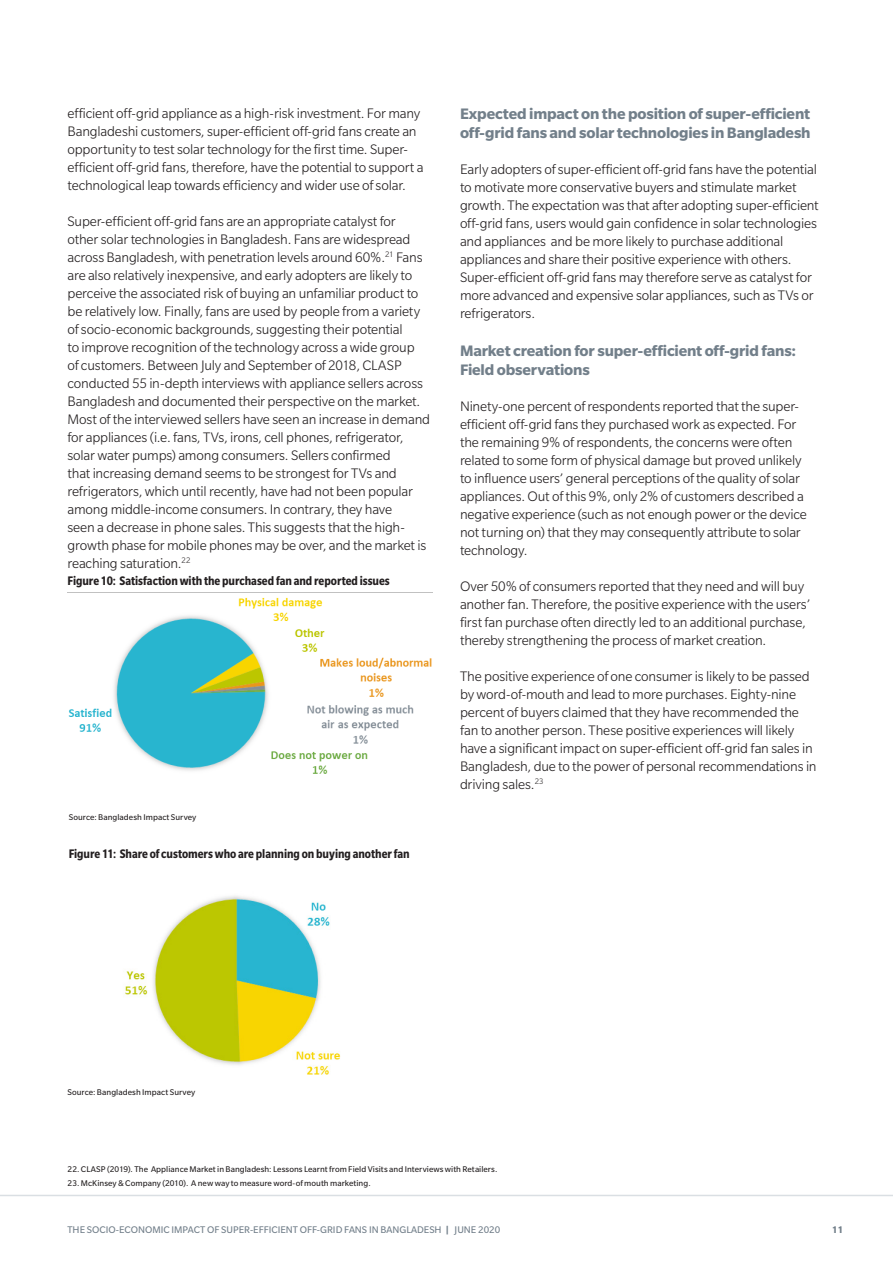
<style>
.page{position:relative;width:893px;height:1263px;background:#fff}
.page>*{position:absolute;margin:0;border:0;box-sizing:border-box;transform-origin:0 0}
.SUBS-3_-_Normal{font:700 16.5px/19.5px "Slate Std";letter-spacing:-.01em;color:#727f8a}
.Body_Text__Light{font:300 15px/18px "Slate Std";letter-spacing:-.01em;color:#231f20}
.Figures_Headers{font:700 condensed 13.5px "Slate Std";letter-spacing:-.005em;color:#231f20}
.t1{font:10.5px "Slate Std";color:#727f8a}
.t2{font:700 10.5px "Slate Std";color:#727f8a}
.Footnotes_Text{font:9px "Slate Std";letter-spacing:.005em;color:#231f20}
.SOURCE{font:9px "Slate Std";letter-spacing:.005em;color:#231f20}
.s1{font-weight:700}
</style>
<div class="page">
<hr style="left:0;top:1195px;width:893px;height:1px;background:#dadfe3">
<img style="left:68px;top:597px;width:364px;height:177px">
<img style="left:125px;top:896px;width:216px;height:179px">
<p class="Body_Text__Light" style="left:68px;top:104px;width:357px">efficient off-grid appliance as a high-risk investment. For many Bangladeshi customers, super-efficient off-grid fans create an opportunity to test solar technology for the first time. Super&shy;efficient off-grid fans, therefore, have the potential to support a technological leap towards efficiency and wider use of solar.</p>
<p class="Body_Text__Light" style="left:68px;top:212px;width:364px">Super-efficient off-grid fans are an appropriate catalyst for other solar technologies in Bangladesh. Fans are widespread across Bangladesh, with penetration levels around 60%.<sup>21</sup> Fans are also relatively inexpensive, and early adopters are likely to perceive the associated risk of buying an unfamiliar product to be relatively low. Finally, fans are used by people from a variety of socio-economic backgrounds, suggesting their potential<br>to improve recognition of the technology across a wide group<br>of customers. Between July and September of 2018, CLASP conducted 55 in-depth interviews with appliance sellers across Bangladesh and documented their perspective on the market.<br>Most of the interviewed sellers have seen an increase in demand for appliances (i.e. fans, TVs, irons, cell phones, refrigerator, solar water pumps) among consumers. Sellers confirmed<br>that increasing demand seems to be strongest for TVs and refrigerators, which until recently, have had not been popular among middle-income consumers. In contrary, they have<br>seen a decrease in phone sales. This suggests that the high&shy;growth phase for mobile phones may be over, and the market is reaching saturation.<sup>22</sup></p>
<p class="Figures_Headers" style="left:68px;top:574px;width:324px">Figure 10: Satisfaction with the purchased fan and reported issues</p>
<p class="SOURCE" style="left:69px;top:813px;width:129px">Source: Bangladesh Impact Survey</p>
<p class="Figures_Headers" style="left:69px;top:846px;width:342px">Figure 11: Share of customers who are planning on buying another fan</p>
<p class="SUBS-3_-_Normal" style="left:460px;top:104px;width:352px">Expected impact on the position of super-efficient off-grid fans and solar technologies in Bangladesh</p>
<p class="Body_Text__Light" style="left:460px;top:160px;width:360px">Early adopters of super-efficient off-grid fans have the potential to motivate more conservative buyers and stimulate market growth. The expectation was that after adopting super-efficient off-grid fans, users would gain confidence in solar technologies and appliances and be more likely to purchase additional appliances and share their positive experience with others.<br>Super-efficient off-grid fans may therefore serve as catalyst for more advanced and expensive solar appliances, such as TVs or refrigerators.</p>
<p class="SUBS-3_-_Normal" style="left:460px;top:341px;width:338px">Market creation for super-efficient off-grid fans:<br>Field observations</p>
<p class="Body_Text__Light" style="left:460px;top:397px;width:348px">Ninety-one percent of respondents reported that the super&shy;efficient off-grid fans they purchased work as expected. For the remaining 9% of respondents, the concerns were often related to some form of physical damage but proved unlikely to influence users’ general perceptions of the quality of solar appliances. Out of this 9%, only 2% of customers described a negative experience (such as not enough power or the device not turning on) that they may consequently attribute to solar technology.</p>
<p class="Body_Text__Light" style="left:460px;top:577px;width:352px">Over 50% of consumers reported that they need and will buy another fan. Therefore, the positive experience with the users’ first fan purchase often directly led to an additional purchase, thereby strengthening the process of market creation.</p>
<p class="Body_Text__Light" style="left:460px;top:667px;width:358px">The positive experience of one consumer is likely to be passed by word-of-mouth and lead to more purchases. Eighty-nine percent of buyers claimed that they have recommended the fan to another person. These positive experiences will likely have a significant impact on super-efficient off-grid fan sales in Bangladesh, due to the power of personal recommendations in driving sales.<sup>23</sup></p>
<p class="SOURCE" style="left:68px;top:1088px;width:129px">Source: Bangladesh Impact Survey</p>
<p class="Footnotes_Text" style="left:68px;top:1165px;width:431px">22. CLASP (2019). The Appliance Market in Bangladesh: Lessons Learnt from Field Visits and Interviews with Retailers.</p>
<p class="Footnotes_Text" style="left:68px;top:1178px;width:305px">23. McKinsey &amp; Company (2010). A new way to measure word-of mouth marketing.</p>
<p class="t1" style="left:68px;top:1224px;width:434px">THE SOCIO-ECONOMIC IMPACT OF SUPER-EFFICIENT OFF-GRID FANS IN BANGLADESH <span class="s1">|</span> JUNE 2020</p>
<p class="t2" style="left:832px;top:1224px;width:13px">11</p>
</div>
